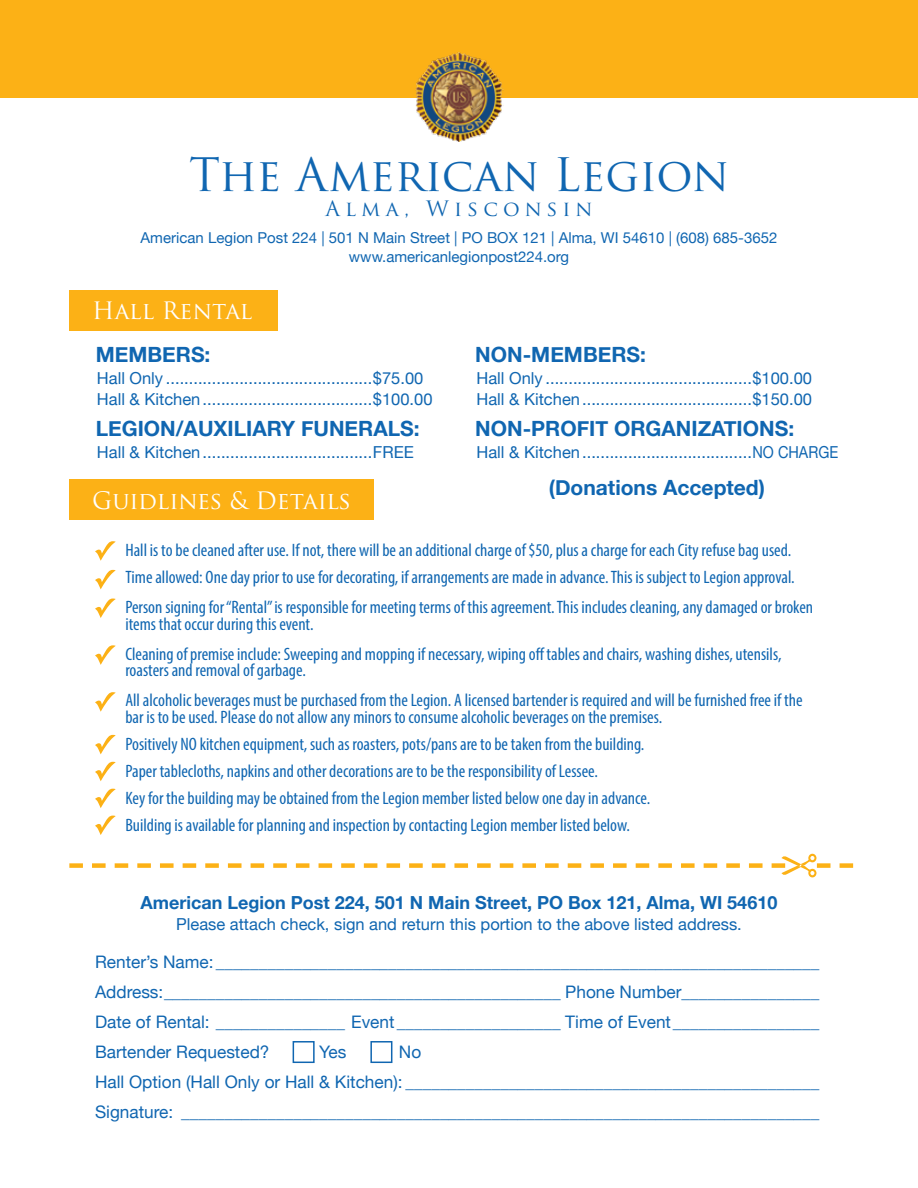
<style>
.page{position:relative;width:918px;height:1188px;background:#fff}
.page>*{position:absolute;margin:0;border:0;box-sizing:border-box;transform-origin:0 0}
.t1{font:45px "Trajan Pro";color:#1066b1}
.t2{font:23.4px "Trajan Pro";color:#fff}
.t3{font:700 21px "Helvetica Neue";color:#1066b1}
.t4{font:20.7px "Trajan Pro";letter-spacing:.25em;color:#1066b1}
.t5{font:condensed 18px/27px "Myriad Pro";color:#1066b1}
.t6{font:700 18px "Helvetica Neue";color:#1066b1}
.t7{font:17.25px/30px "Helvetica Neue";color:#1066b1;text-align:justify}
.t8{font:16.5px/21px "Helvetica Neue";color:#1066b1}
.t9{font:15px/19.5px "Helvetica Neue";color:#1066b1;text-align:center}
</style>
<div class="page">
<div style="left:0;top:0;width:918px;height:97px;background:#fcb116"></div>
<img style="left:415px;top:53px;width:88px;height:88px">
<div style="left:69px;top:290px;width:208px;height:40px;background:#fcb116"></div>
<svg style="left:95px;top:541px;width:21px;height:20px"></svg>
<svg style="left:95px;top:762px;width:21px;height:19px"></svg>
<svg style="left:95px;top:735px;width:21px;height:19px"></svg>
<svg style="left:95px;top:692px;width:21px;height:20px"></svg>
<svg style="left:95px;top:645px;width:21px;height:20px"></svg>
<svg style="left:95px;top:570px;width:21px;height:19px"></svg>
<svg style="left:95px;top:789px;width:21px;height:19px"></svg>
<svg style="left:95px;top:599px;width:21px;height:19px"></svg>
<svg style="left:95px;top:816px;width:21px;height:19px"></svg>
<svg style="left:69px;top:854px;width:784px;height:23px"></svg>
<div style="left:293px;top:1041px;width:22px;height:22px;border:2px solid #1066b1"></div>
<div style="left:370px;top:1041px;width:22px;height:22px;border:2px solid #1066b1"></div>
<div style="left:69px;top:480px;width:304px;height:40px;background:#fcb116"></div>
<h1 class="t1" style="left:189px;top:146px;width:541px">The American Legion</h1>
<p class="t4" style="left:325px;top:195px;width:269px">Alma, Wisconsin</p>
<p class="t9" style="left:141px;top:229px;width:638px">American Legion Post 224 | 501 N Main Street | PO BOX 121 | Alma, WI 54610 | (608) 685-3652 www.americanlegionpost224.org</p>
<p class="t2" style="left:92px;top:295px;width:162px">Hall Rental</p>
<p class="t3" style="left:96px;top:338px;width:116px">MEMBERS:</p>
<p class="t8" style="left:97px;top:369px;width:337px">Hall Only .............................................$75.00<br>Hall &amp; Kitchen.....................................$100.00</p>
<p class="t8" style="left:97px;top:442px;width:318px">Hall &amp; Kitchen.....................................FREE</p>
<p class="t3" style="left:96px;top:412px;width:325px">LEGION/AUXILIARY FUNERALS:</p>
<p class="t2" style="left:92px;top:485px;width:260px">Guidlines &amp; Details</p>
<p class="t3" style="left:475px;top:338px;width:172px">NON-MEMBERS:</p>
<p class="t8" style="left:476px;top:369px;width:337px">Hall Only .............................................$100.00<br>Hall &amp; Kitchen.....................................$150.00</p>
<p class="t8" style="left:476px;top:442px;width:363px">Hall &amp; Kitchen.....................................NO CHARGE</p>
<p class="t3" style="left:475px;top:412px;width:320px">NON-PROFIT ORGANIZATIONS:</p>
<p class="t3" style="left:549px;top:471px;width:218px">(Donations Accepted)</p>
<p class="t5" style="left:125px;top:537px;width:671px">Hall is to be cleaned after use. If not, there will be an additional charge of $50, plus a charge for each City refuse bag used.<br>Time allowed: One day prior to use for decorating, if arrangements are made in advance. This is subject to Legion approval.</p>
<p class="t5" style="left:125px;top:599px;width:689px;line-height:16.5px">Person signing for “Rental” is responsible for meeting terms of this agreement. This includes cleaning, any damaged or broken items that occur during this event.</p>
<p class="t5" style="left:125px;top:645px;width:658px;line-height:16.5px">Cleaning of premise include: Sweeping and mopping if necessary, wiping off tables and chairs, washing dishes, utensils, roasters and removal of garbage.</p>
<p class="t5" style="left:125px;top:692px;width:679px;line-height:16.5px">All alcoholic beverages must be purchased from the Legion. A licensed bartender is required and will be furnished free if the bar is to be used. Please do not allow any minors to consume alcoholic beverages on the premises.</p>
<p class="t5" style="left:125px;top:730px;width:527px">Positively NO kitchen equipment, such as roasters, pots/pans are to be taken from the building.<br>Paper tablecloths, napkins and other decorations are to be the responsibility of Lessee.<br>Key for the building may be obtained from the Legion member listed below one day in advance.<br>Building is available for planning and inspection by contacting Legion member listed below.</p>
<p class="t6" style="left:141px;top:889px;width:638px">American Legion Post 224, 501 N Main Street, PO Box 121, Alma, WI 54610</p>
<p class="t8" style="left:176px;top:915px;width:567px">Please attach check, sign and return this portion to the above listed address.</p>
<p class="t7" style="left:95px;top:948px;width:726px">Renter’s Name: ______________________________________________________________________ Address:______________________________________________ Phone Number________________ Date of Rental: _______________ Event ___________________ Time of Event_________________ Bartender Requested?</p>
<p class="t7" style="left:95px;top:1038px;width:726px;text-align:left;text-indent:304px">No<br>Hall Option (Hall Only or Hall &amp; Kitchen): ________________________________________________<br>Signature: __________________________________________________________________________</p>
<p class="t7" style="left:319px;top:1038px;width:29px">Yes</p>
</div>
